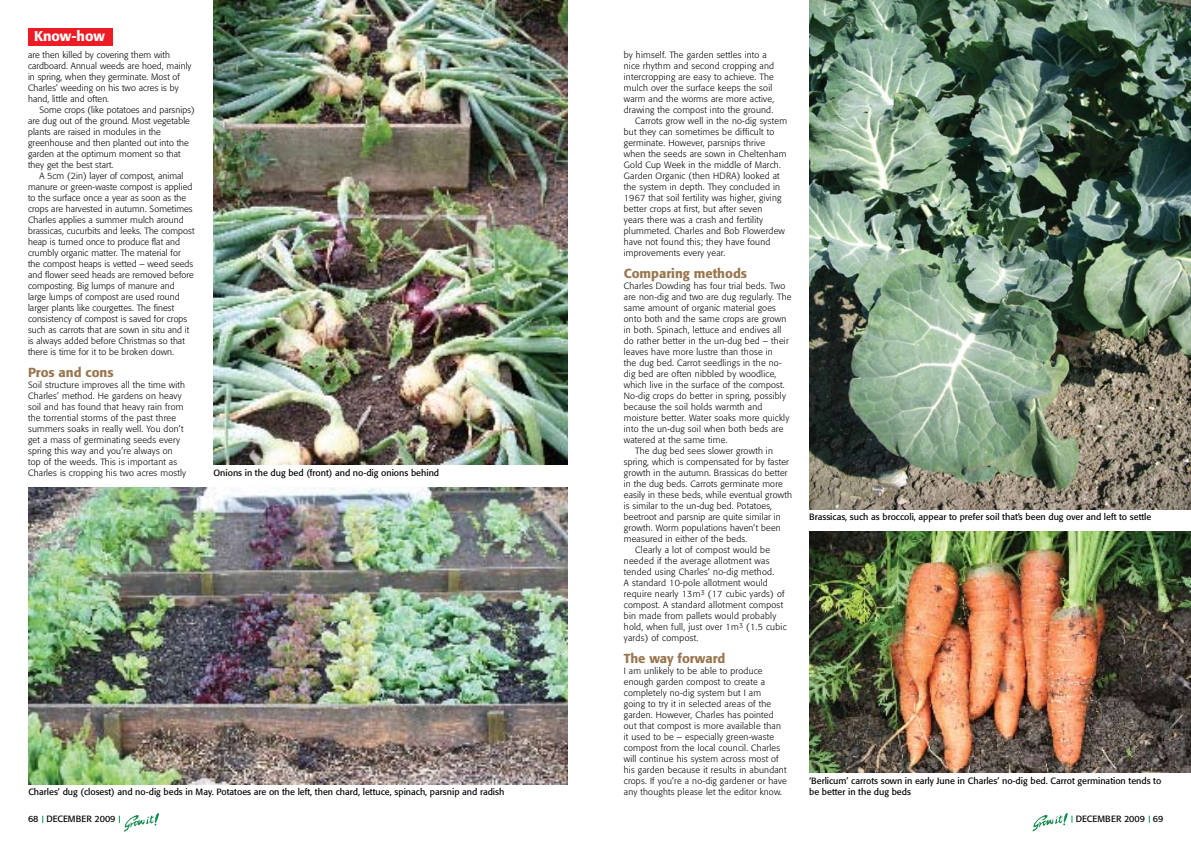
<style>
.page{position:relative;width:1191px;height:842px;background:#fff}
.page>*{position:absolute;margin:0;border:0;box-sizing:border-box;transform-origin:0 0}
.t1{font:500 14px "Formata";color:#fff}
.t2{font:500 13px "Formata";color:#99764f}
.t3{font:300 9px/11px "Formata";letter-spacing:.025em;color:#000}
.t4{font:9px/11px "Formata";color:#000}
</style>
<div class="page">
<img style="left:1032px;top:813px;width:35px;height:19px">
<img style="left:124px;top:813px;width:35px;height:19px">
<div style="left:28px;top:28px;width:85px;height:17px;background:#ed1c24"></div>
<img style="left:28px;top:487px;width:539px;height:297px">
<img style="left:809px;top:531px;width:381px;height:242px">
<img style="left:809px;top:1px;width:381px;height:508px">
<img style="left:214px;top:1px;width:353px;height:463px">
<h1 class="t1" style="left:34px;top:27px;width:72px">Know-how</h1>
<p class="t3" style="left:28px;top:49px;width:165px">are then killed by covering them with cardboard. Annual weeds are hoed, mainly in spring, when they germinate. Most of Charles’ weeding on his two acres is by hand, little and often.</p>
<p class="t3" style="left:28px;top:104px;width:168px;text-indent:11px">Some crops (like potatoes and parsnips) are dug out of the ground. Most vegetable plants are raised in modules in the greenhouse and then planted out into the garden at the optimum moment so that they get the best start.</p>
<p class="t3" style="left:28px;top:170px;width:168px;text-indent:11px">A 5cm (2in) layer of compost, animal manure or green-waste compost is applied to the surface once a year as soon as the crops are harvested in autumn. Sometimes Charles applies a summer mulch around brassicas, cucurbits and leeks. The compost heap is turned once to produce flat and crumbly organic matter. The material for the compost heaps is vetted – weed seeds and flower seed heads are removed before composting. Big lumps of manure and large lumps of compost are used round larger plants like courgettes. The finest consistency of compost is saved for crops such as carrots that are sown in situ and it is always added before Christmas so that there is time for it to be broken down.</p>
<h2 class="t2" style="left:28px;top:364px;width:87px">Pros and cons</h2>
<p class="t3" style="left:28px;top:379px;width:160px">Soil structure improves all the time with Charles’ method. He gardens on heavy soil and has found that heavy rain from the torrential storms of the past three summers soaks in really well. You don’t get a mass of germinating seeds every spring this way and you’re always on top of the weeds. This is important as Charles is cropping his two acres mostly</p>
<p class="t3" style="left:624px;top:49px;width:144px">by himself. The garden settles into a</p>
<p class="t3" style="left:624px;top:60px;width:152px">nice rhythm and second cropping and</p>
<p class="t3" style="left:624px;top:71px;width:151px">intercropping are easy to achieve. The</p>
<p class="t3" style="left:624px;top:82px;width:150px">mulch over the surface keeps the soil</p>
<p class="t3" style="left:624px;top:93px;width:152px">warm and the worms are more active,</p>
<p class="t3" style="left:624px;top:104px;width:151px">drawing the compost into the ground.</p>
<p class="t3" style="left:635px;top:115px;width:153px">Carrots grow well in the no-dig system</p>
<p class="t3" style="left:624px;top:126px;width:152px">but they can sometimes be difficult to</p>
<p class="t3" style="left:624px;top:137px;width:143px">germinate. However, parsnips thrive</p>
<p class="t3" style="left:624px;top:148px;width:164px">when the seeds are sown in Cheltenham</p>
<p class="t3" style="left:624px;top:159px;width:159px">Gold Cup Week in the middle of March.</p>
<p class="t3" style="left:624px;top:170px;width:157px">Garden Organic (then HDRA) looked at</p>
<p class="t3" style="left:624px;top:181px;width:158px">the system in depth. They concluded in</p>
<p class="t3" style="left:624px;top:192px;width:159px">1967 that soil fertility was higher, giving</p>
<p class="t3" style="left:624px;top:203px;width:140px">better crops at first, but after seven</p>
<p class="t3" style="left:624px;top:214px;width:141px">years there was a crash and fertility</p>
<p class="t3" style="left:624px;top:225px;width:163px">plummeted. Charles and Bob Flowerdew</p>
<p class="t3" style="left:624px;top:236px;width:148px">have not found this; they have found</p>
<p class="t3" style="left:624px;top:247px;width:103px">improvements every year.</p>
<h2 class="t2" style="left:624px;top:265px;width:125px">Comparing methods</h2>
<p class="t3" style="left:624px;top:280px;width:163px">Charles Dowding has four trial beds. Two</p>
<p class="t3" style="left:624px;top:291px;width:169px">are non-dig and two are dug regularly. The</p>
<p class="t3" style="left:624px;top:302px;width:154px">same amount of organic material goes</p>
<p class="t3" style="left:624px;top:313px;width:164px">onto both and the same crops are grown</p>
<p class="t3" style="left:624px;top:324px;width:159px">in both. Spinach, lettuce and endives all</p>
<p class="t3" style="left:624px;top:335px;width:166px">do rather better in the un-dug bed – their</p>
<p class="t3" style="left:624px;top:346px;width:150px">leaves have more lustre than those in</p>
<p class="t3" style="left:624px;top:357px;width:159px">the dug bed. Carrot seedlings in the no-</p>
<p class="t3" style="left:624px;top:368px;width:154px">dig bed are often nibbled by woodlice,</p>
<p class="t3" style="left:624px;top:379px;width:162px">which live in the surface of the compost.</p>
<p class="t3" style="left:624px;top:390px;width:164px">No-dig crops do better in spring, possibly</p>
<p class="t3" style="left:624px;top:401px;width:140px">because the soil holds warmth and</p>
<p class="t3" style="left:624px;top:412px;width:167px">moisture better. Water soaks more quickly</p>
<p class="t3" style="left:624px;top:423px;width:161px">into the un-dug soil when both beds are</p>
<p class="t3" style="left:624px;top:434px;width:105px">watered at the same time.</p>
<p class="t3" style="left:635px;top:445px;width:139px">The dug bed sees slower growth in</p>
<p class="t3" style="left:624px;top:456px;width:166px">spring, which is compensated for by faster</p>
<p class="t3" style="left:624px;top:467px;width:165px">growth in the autumn. Brassicas do better</p>
<p class="t3" style="left:624px;top:478px;width:160px">in the dug beds. Carrots germinate more</p>
<p class="t3" style="left:624px;top:489px;width:170px">easily in these beds, while eventual growth</p>
<p class="t3" style="left:624px;top:500px;width:150px">is similar to the un-dug bed. Potatoes,</p>
<p class="t3" style="left:624px;top:511px;width:158px">beetroot and parsnip are quite similar in</p>
<p class="t3" style="left:624px;top:522px;width:158px">growth. Worm populations haven’t been</p>
<p class="t3" style="left:624px;top:533px;width:125px">measured in either of the beds.</p>
<p class="t3" style="left:635px;top:544px;width:136px">Clearly a lot of compost would be</p>
<p class="t3" style="left:624px;top:555px;width:147px">needed if the average allotment was</p>
<p class="t3" style="left:624px;top:566px;width:152px">tended using Charles’ no-dig method.</p>
<p class="t3" style="left:624px;top:577px;width:145px">A standard 10-pole allotment would</p>
<p class="t3" style="left:624px;top:588px;width:162px">require nearly 13m<sup>3</sup> (17 cubic yards) of</p>
<p class="t3" style="left:624px;top:599px;width:161px">compost. A standard allotment compost</p>
<p class="t3" style="left:624px;top:610px;width:154px">bin made from pallets would probably</p>
<p class="t3" style="left:624px;top:621px;width:164px">hold, when full, just over 1m<sup>3</sup> (1.5 cubic</p>
<p class="t3" style="left:624px;top:632px;width:76px">yards) of compost.</p>
<h2 class="t2" style="left:624px;top:650px;width:103px">The way forward</h2>
<p class="t3" style="left:624px;top:665px;width:165px">I am unlikely to be able to produce enough garden compost to create a completely no-dig system but I am<br>going to try it in selected areas of the garden. However, Charles has pointed out that compost is more available than it used to be – especially green-waste compost from the local council. Charles will continue his system across most of his garden because it results in abundant crops. If you’re a no-dig gardener or have any thoughts please let the editor know.</p>
<p class="t4" style="left:213px;top:467px;width:227px">Onions in the dug bed (front) and no-dig onions behind</p>
<p class="t4" style="left:809px;top:511px;width:344px">Brassicas, such as broccoli, appear to prefer soil that’s been dug over and left to settle</p>
<p class="t4" style="left:28px;top:786px;width:477px">Charles’ dug (closest) and no-dig beds in May. Potatoes are on the left, then chard, lettuce, spinach, parsnip and radish</p>
<p class="t4" style="left:809px;top:775px;width:354px">‘Berlicum’ carrots sown in early June in Charles’ no-dig bed. Carrot germination tends to be better in the dug beds</p>
<p class="t4" style="left:28px;top:814px;width:89px">68 DECEMBER 2009</p>
<p class="t4" style="left:1075px;top:814px;width:89px">DECEMBER 2009 69</p>
</div>
